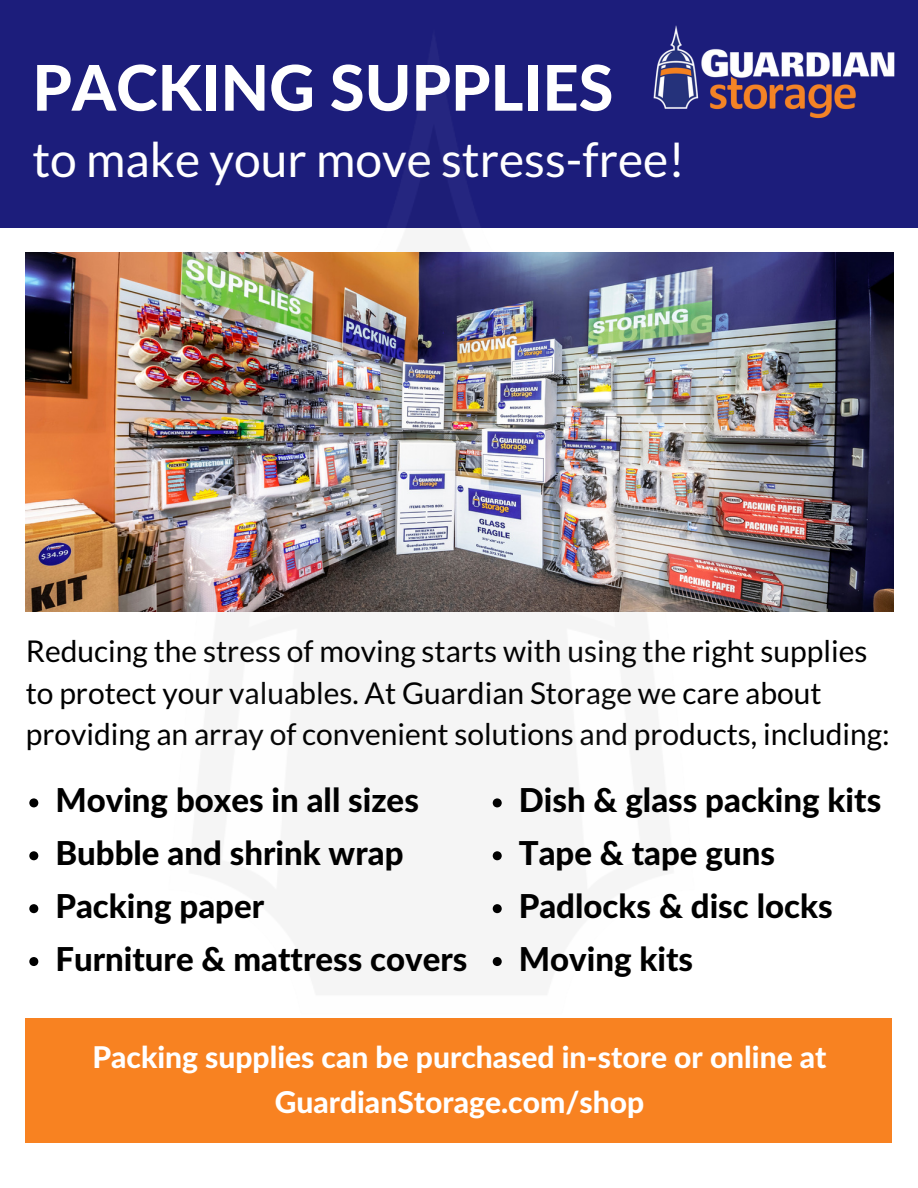
<style>
.page{position:relative;width:918px;height:1188px;background:#fff}
.page>*{position:absolute;margin:0;border:0;box-sizing:border-box;transform-origin:0 0}
.t1{font:800 63px "Lato Latin";color:#fff}
.t2{font:48px "Lato";color:#fff}
.t3{font:800 33px/52.8px "Lato Latin";color:#000}
.t4{font:30px/41.7px "Lato";color:#000}
.t5{font:800 30px/45px "Lato Latin";color:#fff;text-align:center}
</style>
<div class="page">
<div style="left:0;top:0;width:918px;height:227px;background:#1c1d7b"></div>
<svg style="left:29px;top:798px;width:9px;height:9px"></svg>
<svg style="left:29px;top:851px;width:9px;height:9px"></svg>
<svg style="left:29px;top:904px;width:9px;height:9px"></svg>
<svg style="left:29px;top:957px;width:9px;height:9px"></svg>
<svg style="left:493px;top:798px;width:9px;height:9px"></svg>
<svg style="left:493px;top:851px;width:9px;height:9px"></svg>
<svg style="left:493px;top:904px;width:9px;height:9px"></svg>
<svg style="left:493px;top:957px;width:9px;height:9px"></svg>
<img style="left:26px;top:253px;width:867px;height:359px">
<img style="left:653px;top:25px;width:242px;height:94px">
<div style="left:26px;top:1018px;width:866px;height:125px;background:#f88221"></div>
<h1 class="t1" style="left:32px;top:49px;width:582px">PACKING SUPPLIES</h1>
<h2 class="t2" style="left:32px;top:129px;width:654px">to make your move stress-free!</h2>
<p class="t4" style="left:26px;top:630px;width:865px">Reducing the stress of moving starts with using the right supplies to protect your valuables. At Guardian Storage we care about providing an array of convenient solutions and products, including:</p>
<p class="t3" style="left:55px;top:773px;width:414px">Moving boxes in all sizes<br>Bubble and shrink wrap<br>Packing paper<br>Furniture &amp; mattress covers</p>
<p class="t3" style="left:519px;top:773px;width:364px">Dish &amp; glass packing kits<br>Tape &amp; tape guns<br>Padlocks &amp; disc locks<br>Moving kits</p>
<p class="t5" style="left:92px;top:1033px;width:736px">Packing supplies can be purchased in-store or online at<br>GuardianStorage.com/shop</p>
</div>
